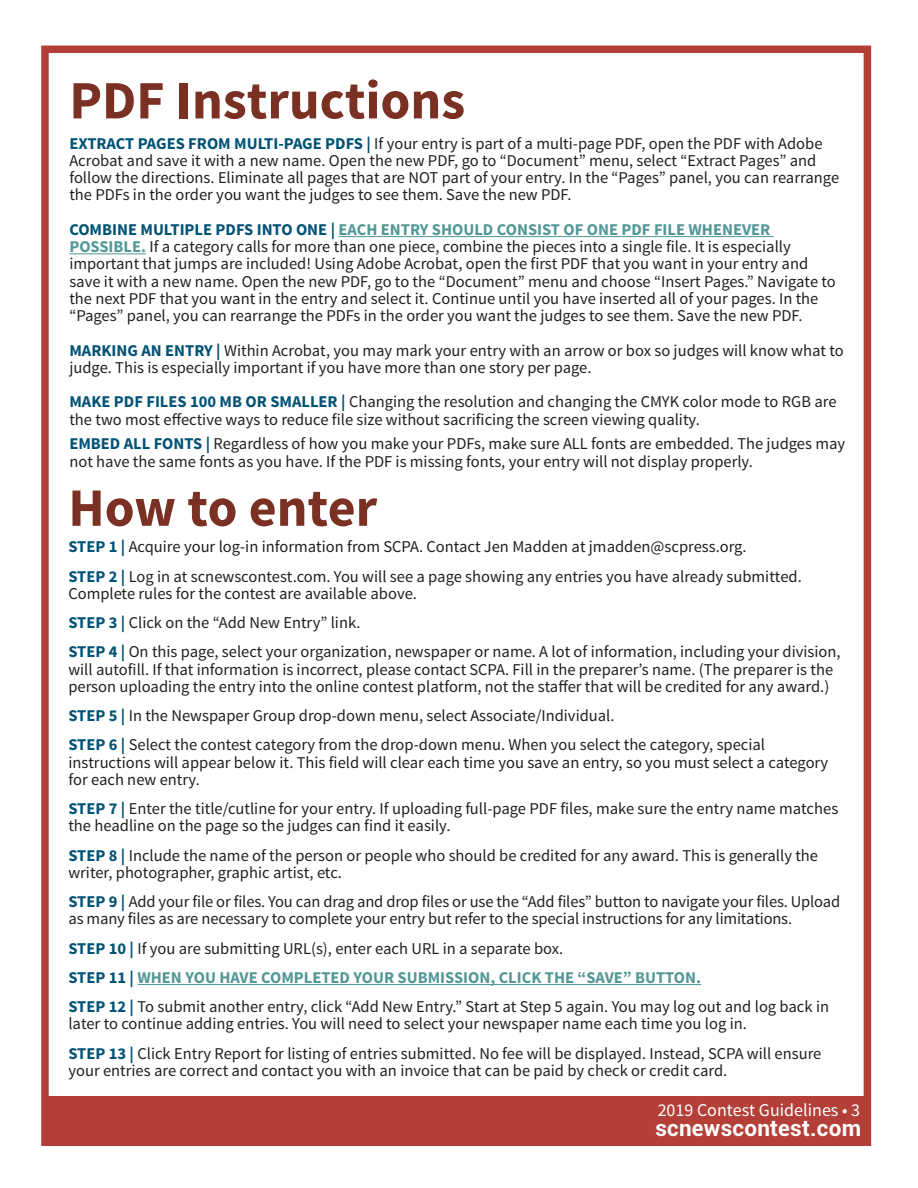
<style>
.page{position:relative;width:918px;height:1188px;background:#fff}
.page>*{position:absolute;margin:0;border:0;box-sizing:border-box;transform-origin:0 0}
.t1{font:700 54px "Source Sans Pro";color:#7a3022}
.t2{font:700 22.5px "Roboto";letter-spacing:.01em;color:#fff}
.t3{font:18px "Source Sans Pro";color:#fff}
.t4{font:16.5px/17.2px "Source Sans Pro";color:#231f20}
.s1{font-weight:700;color:#015275}
.s2{font-weight:700;color:#539797}
</style>
<div class="page">
<div style="left:41px;top:46px;width:830px;height:1100px;border:8px solid #b33f38"></div>
<div style="left:43px;top:1096px;width:824px;height:47px;background:#b33f38"></div>
<hr style="left:339px;top:236px;width:435px;height:1px;background:#539797">
<hr style="left:69px;top:253px;width:77px;height:1px;background:#539797">
<hr style="left:138px;top:984px;width:563px;height:1px;background:#539797">
<h1 class="t1" style="left:69px;top:80px;width:397px">PDF Instructions</h1>
<p class="t4" style="left:69px;top:136px;width:771px"><span class="s1">EXTRACT PAGES FROM MULTI-PAGE PDFS |</span> If your entry is part of a multi-page PDF, open the PDF with Adobe Acrobat and save it with a new name. Open the new PDF, go to “Document” menu, select “Extract Pages” and follow the directions. Eliminate all pages that are NOT part of your entry. In the “Pages” panel, you can rearrange the PDFs in the order you want the judges to see them. Save the new PDF.</p>
<p class="t4" style="left:69px;top:222px;width:768px"><span class="s1">COMBINE MULTIPLE PDFS INTO ONE |</span> <span class="s2">EACH ENTRY SHOULD CONSIST OF ONE PDF FILE WHENEVER POSSIBLE.</span> If a category calls for more than one piece, combine the pieces into a single file. It is especially important that jumps are included! Using Adobe Acrobat, open the first PDF that you want in your entry and save it with a new name. Open the new PDF, go to the “Document” menu and choose “Insert Pages.” Navigate to the next PDF that you want in the entry and select it. Continue until you have inserted all of your pages. In the “Pages” panel, you can rearrange the PDFs in the order you want the judges to see them. Save the new PDF.</p>
<p class="t4" style="left:69px;top:343px;width:776px"><span class="s1">MARKING AN ENTRY |</span> Within Acrobat, you may mark your entry with an arrow or box so judges will know what to judge. This is especially important if you have more than one story per page.</p>
<p class="t4" style="left:69px;top:395px;width:769px"><span class="s1">MAKE PDF FILES 100 MB OR SMALLER |</span> Changing the resolution and changing the CMYK color mode to RGB are the two most effective ways to reduce file size without sacrificing the screen viewing quality.</p>
<p class="t4" style="left:69px;top:437px;width:777px"><span class="s1">EMBED ALL FONTS |</span> Regardless of how you make your PDFs, make sure ALL fonts are embedded. The judges may not have the same fonts as you have. If the PDF is missing fonts, your entry will not display properly.</p>
<h1 class="t1" style="left:68px;top:488px;width:310px">How to enter</h1>
<p class="t4" style="left:68px;top:534px;width:735px;line-height:29.2px"><span class="s1">STEP 1 |</span> Acquire your log-in information from SCPA. Contact Jen Madden at jmadden@scpress.org.<br><span class="s1">STEP 2 |</span> Log in at scnewscontest.com. You will see a page showing any entries you have already submitted.</p>
<p class="t4" style="left:68px;top:580px;width:774px;line-height:29.2px">Complete rules for the contest are available above.<br><span class="s1">STEP 3 |</span> Click on the “Add New Entry” link.<br><span class="s1">STEP 4 |</span> On this page, select your organization, newspaper or name. A lot of information, including your division,</p>
<p class="t4" style="left:68px;top:662px;width:766px">will autofill. If that information is incorrect, please contact SCPA. Fill in the preparer’s name. (The preparer is the person uploading the entry into the online contest platform, not the staffer that will be credited for any award.)</p>
<p class="t4" style="left:68px;top:703px;width:698px;line-height:29.2px"><span class="s1">STEP 5 |</span> In the Newspaper Group drop-down menu, select Associate/Individual.<br><span class="s1">STEP 6 |</span> Select the contest category from the drop-down menu. When you select the category, special</p>
<p class="t4" style="left:68px;top:755px;width:761px">instructions will appear below it. This field will clear each time you save an entry, so you must select a category for each new entry.</p>
<p class="t4" style="left:68px;top:802px;width:771px"><span class="s1">STEP 7 |</span> Enter the title/cutline for your entry. If uploading full-page PDF files, make sure the entry name matches the headline on the page so the judges can find it easily.</p>
<p class="t4" style="left:68px;top:848px;width:751px"><span class="s1">STEP 8 |</span> Include the name of the person or people who should be credited for any award. This is generally the writer, photographer, graphic artist, etc.</p>
<p class="t4" style="left:68px;top:895px;width:773px"><span class="s1">STEP 9 |</span> Add your file or files. You can drag and drop files or use the “Add files” button to navigate your files. Upload as many files as are necessary to complete your entry but refer to the special instructions for any limitations.</p>
<p class="t4" style="left:68px;top:935px;width:762px;line-height:29.2px"><span class="s1">STEP 10 |</span> If you are submitting URL(s), enter each URL in a separate box.<br><span class="s1">STEP 11 |</span> <span class="s2">WHEN YOU HAVE COMPLETED YOUR SUBMISSION, CLICK THE “SAVE” BUTTON.<br></span><span class="s1">STEP 12 |</span> To submit another entry, click “Add New Entry.” Start at Step 5 again. You may log out and log back in</p>
<p class="t4" style="left:68px;top:1011px;width:755px;line-height:29.2px">later to continue adding entries. You will need to select your newspaper name each time you log in.<br><span class="s1">STEP 13 |</span> Click Entry Report for listing of entries submitted. No fee will be displayed. Instead, SCPA will ensure</p>
<p class="t4" style="left:68px;top:1063px;width:660px">your entries are correct and contact you with an invoice that can be paid by check or credit card.</p>
<p class="t3" style="left:658px;top:1103px;width:204px">2019 Contest Guidelines • 3</p>
<h2 class="t2" style="left:655px;top:1115px;width:207px">scnewscontest.com</h2>
</div>
